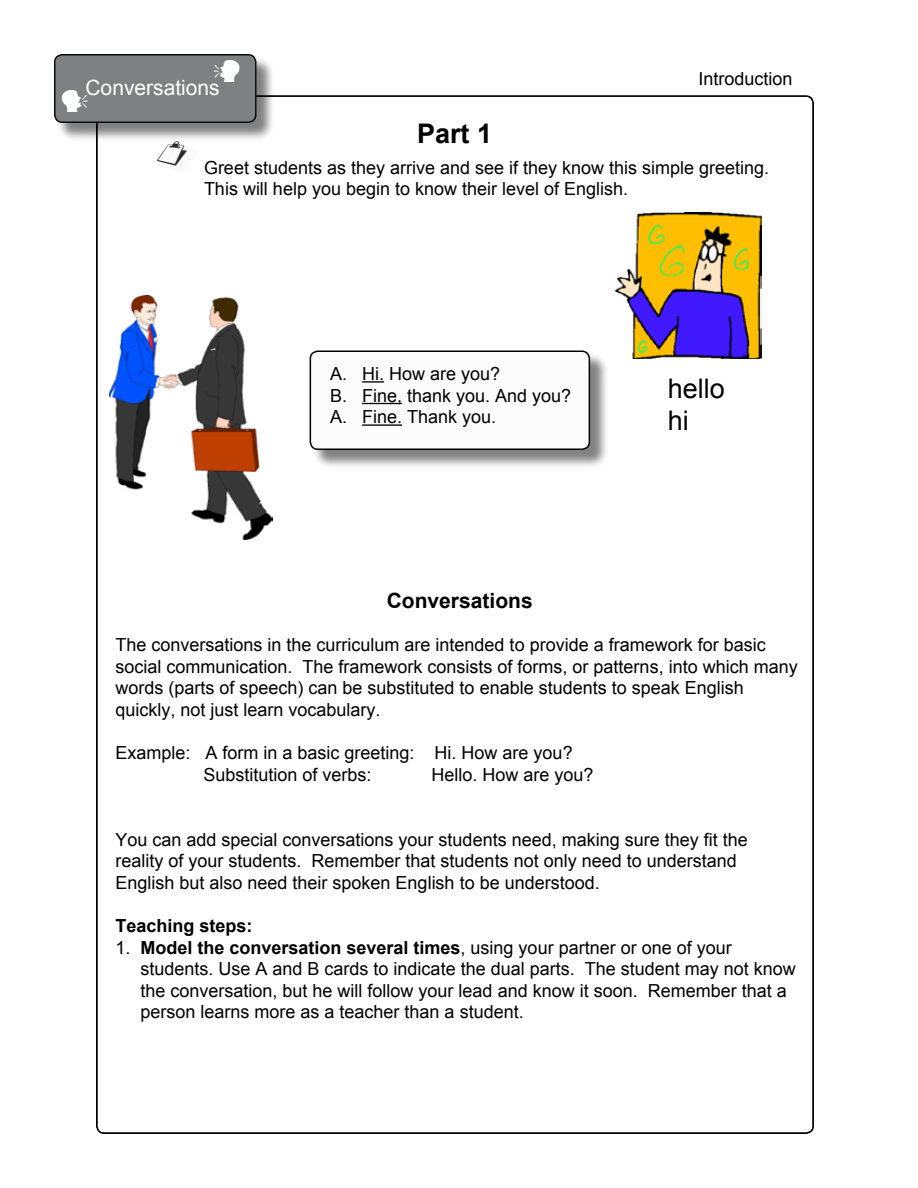
<style>
.page{position:relative;width:918px;height:1188px;background:#fff}
.page>*{position:absolute;margin:0;border:0;box-sizing:border-box;transform-origin:0 0}
.t1{font:27px/32.4px "Arial";color:#000}
.t2{font:700 27px "Arial";color:#000}
.t3{font:700 21px "Arial";color:#000}
.t4{font:21px "Arial";color:#fff}
.t5{font:18px/21.6px "Arial";color:#000}
.t6{font:700 18px "Arial";color:#000}
.s1{font-weight:700}
</style>
<div class="page">
<img style="left:110px;top:295px;width:163px;height:245px">
<div style="left:311px;top:352px;width:298px;height:118px;background:#000;opacity:.5"></div>
<div style="left:310px;top:351px;width:279px;height:98px;background:#fcfcfc;border-radius:8px"></div>
<div style="left:310px;top:351px;width:280px;height:99px;border:2px solid #000;border-radius:8px"></div>
<hr style="left:362px;top:381px;width:22px;height:2px;background:#000">
<hr style="left:362px;top:403px;width:40px;height:1px;background:#000">
<hr style="left:362px;top:424px;width:40px;height:2px;background:#000">
<img style="left:616px;top:212px;width:146px;height:146px">
<div style="left:56px;top:56px;width:220px;height:88px;background:#000;opacity:.5"></div>
<div style="left:55px;top:55px;width:201px;height:67px;background:#7e8082;border-radius:8px"></div>
<div style="left:54px;top:54px;width:202px;height:69px;border:2px solid #0c0c0d;border-radius:8px"></div>
<svg style="left:157px;top:141px;width:43px;height:3px"></svg>
<p class="t4" style="left:86px;top:74px;width:136px">Conversations</p>
<h1 class="t2" style="left:417px;top:115px;width:77px">Part 1</h1>
<p class="t5" style="left:699px;top:68px;width:96px">Introduction</p>
<p class="t5" style="left:204px;top:157px;width:567px">Greet students as they arrive and see if they know this simple greeting.<br>This will help you begin to know their level of English.</p>
<p class="t5" style="left:330px;top:363px;width:243px">A. Hi. How are you?<br>B. Fine, thank you. And you?<br>A. Fine. Thank you.</p>
<h1 class="t1" style="left:668px;top:372px;width:59px">hello hi</h1>
<p class="t3" style="left:387px;top:587px;width:147px">Conversations</p>
<p class="t5" style="left:116px;top:634px;width:684px">The conversations in the curriculum are intended to provide a framework for basic social communication. The framework consists of forms, or patterns, into which many words (parts of speech) can be substituted to enable students to speak English quickly, not just learn vocabulary.</p>
<p class="t5" style="left:203px;top:742px;width:371px;text-indent:-88px">Example: A form in a basic greeting: Hi. How are you?<br>Substitution of verbs:</p>
<p class="t5" style="left:432px;top:764px;width:164px">Hello. How are you?</p>
<p class="t5" style="left:116px;top:829px;width:634px">You can add special conversations your students need, making sure they fit the reality of your students. Remember that students not only need to understand<br>English but also need their spoken English to be understood.</p>
<p class="t6" style="left:116px;top:914px;width:139px">Teaching steps:</p>
<p class="t5" style="left:141px;top:937px;width:657px;text-indent:-25px">1. <span class="s1">Model the conversation several times</span>, using your partner or one of your students. Use A and B cards to indicate the dual parts. The student may not know the conversation, but he will follow your lead and know it soon. Remember that a person learns more as a teacher than a student.</p>
</div>
